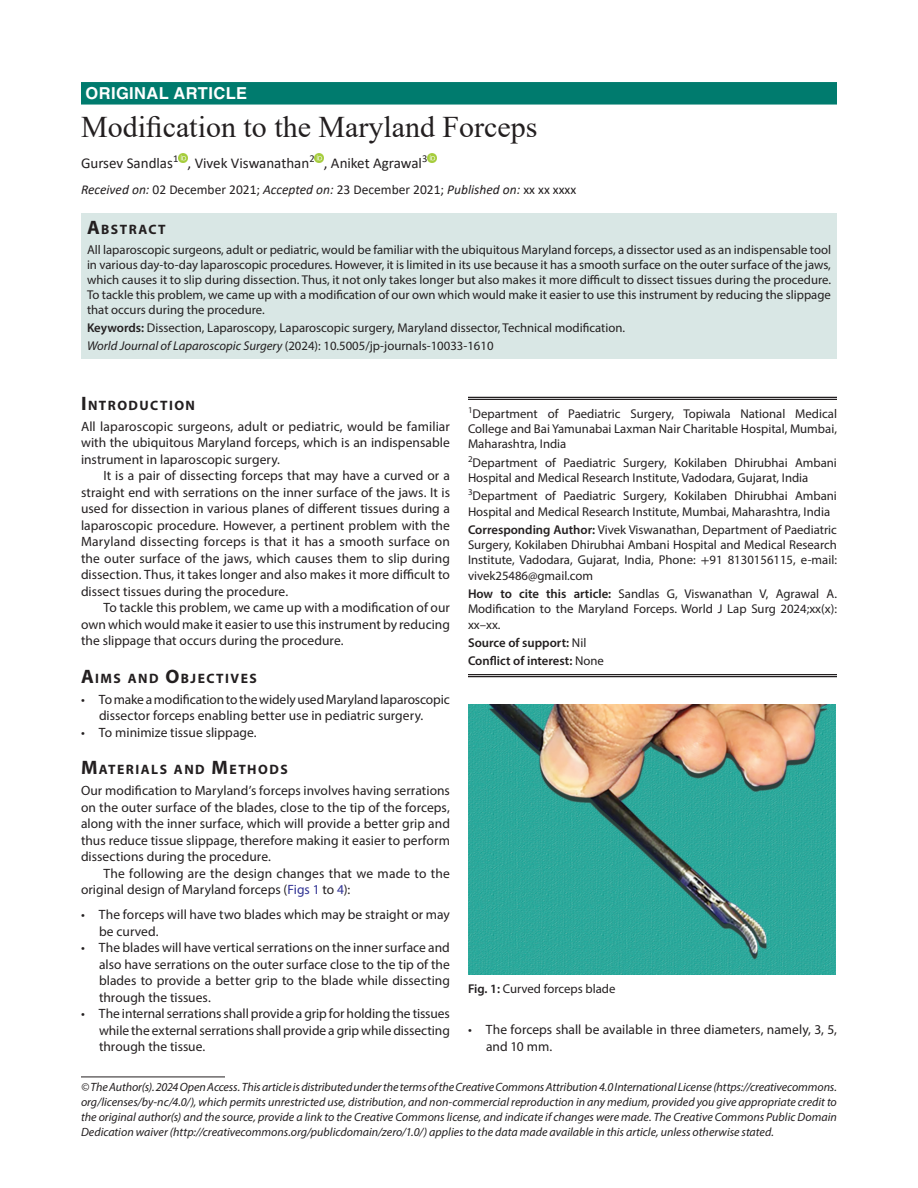
<style>
.page{position:relative;width:918px;height:1188px;background:#fff}
.page>*{position:absolute;margin:0;border:0;box-sizing:border-box;transform-origin:0 0}
.t1{font:30px "Times New Roman";color:#231f20}
.ArticleType{font:700 16.5px "Helvetica LT Std";letter-spacing:.025em;color:#fff}
.AuthorName{font:15px "Calibri";color:#231f20}
.Head-1{font:700 13.65px "Myriad Pro";letter-spacing:.105em;color:#231f20}
.Head-1-first{font:700 13.65px "Myriad Pro";letter-spacing:.105em;color:#231f20}
.AbstractTitle{font:700 13.65px "Myriad Pro";letter-spacing:.105em;color:#231f20}
.Para-Indent{font:13.5px/16.5px "Myriad Pro";letter-spacing:.005em;color:#231f20;text-align:justify}
.List-Bullet{font:13.5px/16.5px "Myriad Pro";color:#231f20}
.Para-NoIndent{font:13.5px/16.5px "Myriad Pro";letter-spacing:.005em;color:#231f20;text-align:justify}
.PAS_History{font:13.5px "Calibri";color:#231f20}
.List-Bullet-first{font:13.5px/16.5px "Myriad Pro";letter-spacing:.005em;color:#231f20}
.Abstract-Para-first{font:12.75px/15px "Myriad Pro";color:#231f20;text-align:justify}
.Affiliation{font:12.75px/15.3px "Myriad Pro";color:#231f20}
.Corresponding_Author{font:12.75px/15.3px "Myriad Pro";color:#231f20;text-align:justify}
.Affiliation-first{font:12.75px/15.3px "Myriad Pro";color:#231f20;text-align:justify}
.How_to_Cite{font:12.75px/15.3px "Myriad Pro";color:#231f20;text-align:justify}
.Keywords{font:12.75px "Myriad Pro";color:#231f20}
.JT_DOI{font:12.75px "Myriad Pro";color:#231f20}
.FigCaption{font:12.75px "Myriad Pro";color:#231f20}
.COI{font:600 12.75px "Myriad Pro";color:#231f20}
.Source{font:600 12.75px "Myriad Pro";color:#231f20}
.FootNote{font:italic 12px/15px "Myriad Pro";color:#231f20;text-align:justify}
.s1{font-style:italic}
.s2{font-size:19.5px}
.s3{font-weight:600}
.s4{color:#2e3092}
.s5{font-family:"STIX General"}
.s6{font-weight:400}
</style>
<div class="page">
<div style="left:81px;top:82px;width:756px;height:23px;background:#007b6e"></div>
<div style="left:81px;top:214px;width:756px;height:25px;background:#d9e7e5"></div>
<div style="left:81px;top:238px;width:756px;height:85px;background:#d9e7e5"></div>
<div style="left:81px;top:316px;width:756px;height:25px;background:#d9e7e5"></div>
<div style="left:81px;top:334px;width:756px;height:25px;background:#d9e7e5"></div>
<svg style="left:178px;top:153px;width:10px;height:9px"></svg>
<svg style="left:315px;top:153px;width:9px;height:9px"></svg>
<svg style="left:427px;top:153px;width:10px;height:9px"></svg>
<hr style="left:81px;top:1077px;width:144px;height:1px;background:#231f20">
<hr style="left:468px;top:397px;width:369px;height:1px;background:#231f20">
<hr style="left:468px;top:399px;width:369px;height:1px;background:#231f20">
<hr style="left:468px;top:674px;width:369px;height:1px;background:#231f20">
<hr style="left:468px;top:676px;width:369px;height:1px;background:#231f20">
<img style="left:468px;top:704px;width:367px;height:270px">
<p class="ArticleType" style="left:86px;top:83px;width:163px">ORIGINAL ARTICLE</p>
<p class="t1" style="left:81px;top:106px;width:458px">Modification to the Maryland Forceps</p>
<p class="AuthorName" style="left:81px;top:153px;width:348px">Gursev Sandlas<sup>1</sup> , Vivek Viswanathan<sup>2</sup> , Aniket Agrawal<sup>3</sup></p>
<p class="PAS_History" style="left:81px;top:180px;width:497px"><span class="s1">Received on:</span> 02 December 2021; <span class="s1">Accepted on:</span> 23 December 2021; <span class="s1">Published on:</span> xx xx xxxx</p>
<p class="AbstractTitle" style="left:87px;top:221px;width:80px"><span class="s2">A</span>BSTRACT</p>
<p class="Abstract-Para-first" style="left:87px;top:242px;width:746px">All laparoscopic surgeons, adult or pediatric, would be familiar with the ubiquitous Maryland forceps, a dissector used as an indispensable tool in various day-to-day laparoscopic procedures. However, it is limited in its use because it has a smooth surface on the outer surface of the jaws, which causes it to slip during dissection. Thus, it not only takes longer but also makes it more difficult to dissect tissues during the procedure.<br>To tackle this problem, we came up with a modification of our own which would make it easier to use this instrument by reducing the slippage that occurs during the procedure.</p>
<p class="Keywords" style="left:87px;top:320px;width:540px"><span class="s3">Keywords:</span> Dissection, Laparoscopy, Laparoscopic surgery, Maryland dissector, Technical modification.</p>
<p class="JT_DOI" style="left:87px;top:338px;width:408px"><span class="s1">World Journal of Laparoscopic Surgery</span> (2024): 10.5005/jp-journals-10033-1610</p>
<p class="Head-1-first" style="left:81px;top:396px;width:116px"><span class="s2">I</span>NTRODUCTION</p>
<p class="Para-NoIndent" style="left:81px;top:418px;width:371px">All laparoscopic surgeons, adult or pediatric, would be familiar with the ubiquitous Maryland forceps, which is an indispensable instrument in laparoscopic surgery.</p>
<p class="Para-Indent" style="left:81px;top:467px;width:371px;text-indent:22px">It is a pair of dissecting forceps that may have a curved or a straight end with serrations on the inner surface of the jaws. It is used for dissection in various planes of different tissues during a laparoscopic procedure. However, a pertinent problem with the Maryland dissecting forceps is that it has a smooth surface on the outer surface of the jaws, which causes them to slip during dissection. Thus, it takes longer and also makes it more difficult to dissect tissues during the procedure.</p>
<p class="Para-Indent" style="left:81px;top:599px;width:371px;text-indent:22px">To tackle this problem, we came up with a modification of our own which would make it easier to use this instrument by reducing the slippage that occurs during the procedure.</p>
<p class="Head-1" style="left:81px;top:669px;width:177px"><span class="s2">A</span>IMS AND <span class="s2">O</span>BJECTIVES</p>
<p class="List-Bullet" style="left:99px;top:691px;width:352px;text-indent:-18px">• To make a modification to the widely used Maryland laparoscopic dissector forceps enabling better use in pediatric surgery.</p>
<p class="List-Bullet" style="left:81px;top:724px;width:177px">• To minimize tissue slippage.</p>
<p class="Head-1" style="left:81px;top:761px;width:208px"><span class="s2">M</span>ATERIALS AND <span class="s2">M</span>ETHODS</p>
<p class="Para-NoIndent" style="left:81px;top:782px;width:371px">Our modification to Maryland’s forceps involves having serrations on the outer surface of the blades, close to the tip of the forceps, along with the inner surface, which will provide a better grip and thus reduce tissue slippage, therefore making it easier to perform dissections during the procedure.</p>
<p class="Para-Indent" style="left:81px;top:865px;width:370px;text-indent:22px">The following are the design changes that we made to the original design of Maryland forceps (<span class="s4">Figs 1</span> to <span class="s4">4</span>):</p>
<p class="List-Bullet-first" style="left:99px;top:906px;width:353px;text-indent:-18px">• The forceps will have two blades which may be straight or may be curved.</p>
<p class="List-Bullet" style="left:99px;top:939px;width:353px;text-align:justify;text-indent:-18px">• The blades will have vertical serrations on the inner surface and also have serrations on the outer surface close to the tip of the blades to provide a better grip to the blade while dissecting through the tissues.</p>
<p class="List-Bullet" style="left:99px;top:1005px;width:352px;text-align:justify;text-indent:-18px">• The internal serrations shall provide a grip for holding the tissues while the external serrations shall provide a grip while dissecting through the tissue.</p>
<p class="Affiliation-first" style="left:468px;top:406px;width:371px"><sup>1</sup>Department of Paediatric Surgery, Topiwala National Medical College and Bai Yamunabai Laxman Nair Charitable Hospital, Mumbai, Maharashtra, India</p>
<p class="Affiliation" style="left:468px;top:455px;width:370px"><sup>2</sup>Department of Paediatric Surgery, Kokilaben Dhirubhai Ambani<br>Hospital and Medical Research Institute, Vadodara, Gujarat, India</p>
<p class="Affiliation" style="left:468px;top:488px;width:370px"><sup>3</sup>Department of Paediatric Surgery, Kokilaben Dhirubhai Ambani<br>Hospital and Medical Research Institute, Mumbai, Maharashtra, India</p>
<p class="Corresponding_Author" style="left:468px;top:522px;width:371px"><span class="s3">Corresponding Author:</span> Vivek Viswanathan, Department of Paediatric Surgery, Kokilaben Dhirubhai Ambani Hospital and Medical Research Institute, Vadodara, Gujarat, India, Phone: <span class="s5">+</span>91 8130156115, e-mail: vivek25486@gmail.com</p>
<p class="How_to_Cite" style="left:468px;top:586px;width:370px"><span class="s3">How to cite this article:</span> Sandlas G, Viswanathan V, Agrawal A.<br>Modification to the Maryland Forceps. World J Lap Surg 2024;xx(x): xx–xx.</p>
<p class="Source" style="left:468px;top:635px;width:120px">Source of support: <span class="s6">Nil</span></p>
<p class="COI" style="left:468px;top:653px;width:137px">Conflict of interest: <span class="s6">None</span></p>
<p class="FigCaption" style="left:468px;top:981px;width:149px"><span class="s3">Fig. 1:</span> Curved forceps blade</p>
<p class="List-Bullet" style="left:486px;top:1021px;width:352px;text-indent:-18px">• The forceps shall be available in three diameters, namely, 3, 5, and 10 mm.</p>
<p class="FootNote" style="left:81px;top:1079px;width:758px">© The Author(s). 2024 Open Access. This article is distributed under the terms of the Creative Commons Attribution 4.0 International License (https://creativecommons. org/licenses/by-nc/4.0/), which permits unrestricted use, distribution, and non-commercial reproduction in any medium, provided you give appropriate credit to the original author(s) and the source, provide a link to the Creative Commons license, and indicate if changes were made. The Creative Commons Public Domain Dedication waiver (http://creativecommons.org/publicdomain/zero/1.0/) applies to the data made available in this article, unless otherwise stated.</p>
</div>
